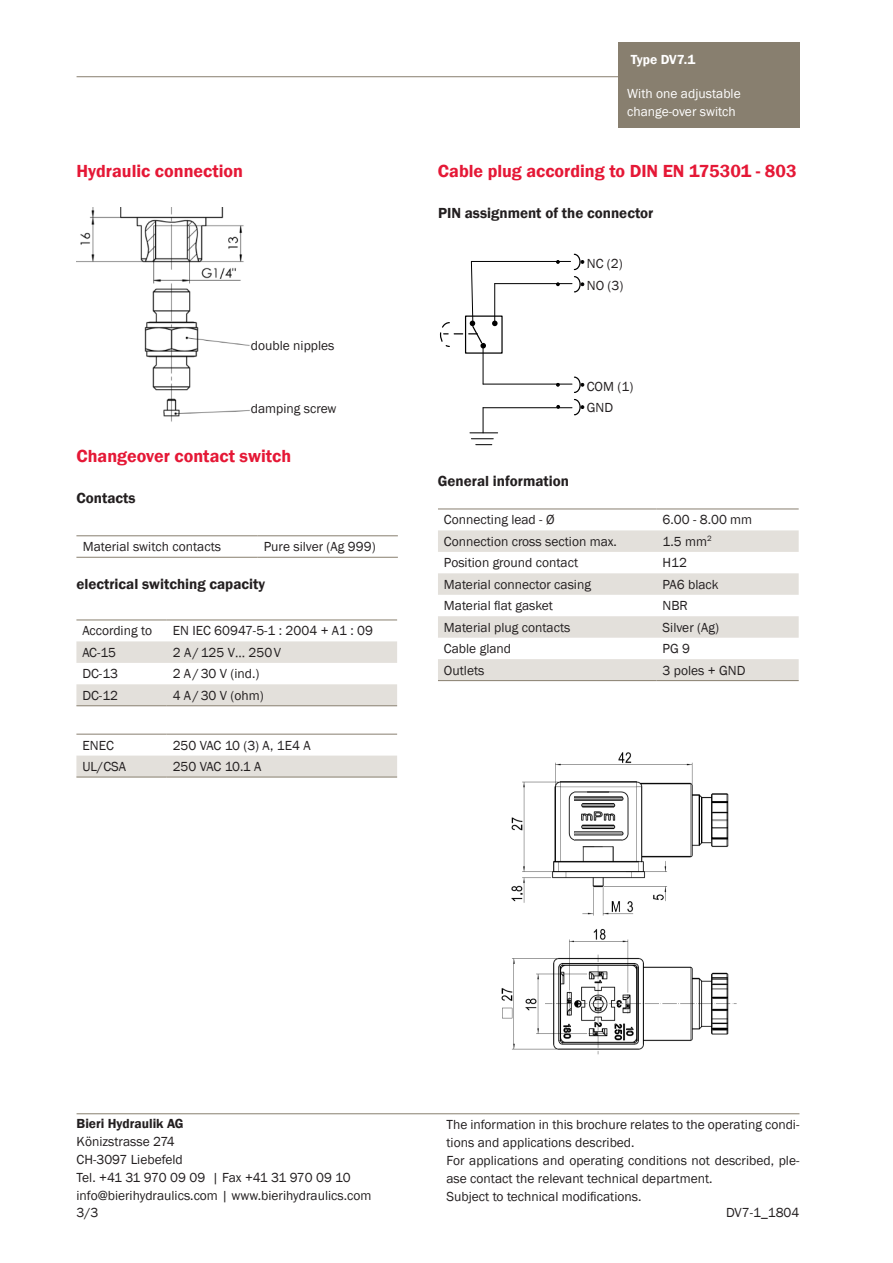
<style>
.page{position:relative;width:893px;height:1263px;background:#fff}
.page>*{position:absolute;margin:0;border:0;box-sizing:border-box;transform-origin:0 0}
._05_Untertitel{font:600 18px "Franklin Gothic";color:#e51836}
._05_Untertitel-2{font:600 15px "Franklin Gothic";color:#231f20}
._07_Grundtext{font:13.5px/17.9px "Franklin Gothic";color:#231f20}
._11_Titel_Tabelle_Ti{font:13.5px "Franklin Gothic";color:#231f20}
._10_Titel_Tabelle{font:13.5px "Franklin Gothic";color:#231f20}
._13_Untertitel_Kopfz{font:13.5px "Franklin Gothic";color:#fff}
.t1{font:600 13.5px "Franklin Gothic";color:#231f20}
._12_Titel_Kopfzeile{font:600 13.5px "Franklin Gothic";color:#fff}
.t2{font:11.85px "CALIBRI";color:#000}
</style>
<div class="page">
<div style="left:618px;top:42px;width:181px;height:34px;background:#887f6f"></div>
<div style="left:618px;top:76px;width:181px;height:52px;background:#887f6f"></div>
<hr style="left:77px;top:76px;width:541px;height:1px;background:#887f6f">
<hr style="left:77px;top:1113px;width:722px;height:1px;background:#887f6f">
<img style="left:77px;top:207px;width:173px;height:215px">
<img style="left:501px;top:752px;width:236px;height:303px">
<svg style="left:492px;top:321px;width:6px;height:5px"></svg>
<svg style="left:439px;top:261px;width:47px;height:87px"></svg>
<hr style="left:494px;top:284px;width:1px;height:39px;background:#000">
<hr style="left:471px;top:261px;width:100px;height:1px;background:#000">
<hr style="left:495px;top:283px;width:77px;height:1px;background:#000">
<hr style="left:483px;top:346px;width:1px;height:38px;background:#000">
<hr style="left:483px;top:384px;width:89px;height:1px;background:#000">
<hr style="left:483px;top:407px;width:89px;height:1px;background:#000">
<svg style="left:470px;top:408px;width:28px;height:37px"></svg>
<svg style="left:573px;top:253px;width:11px;height:40px"></svg>
<svg style="left:574px;top:376px;width:10px;height:40px"></svg>
<svg style="left:556px;top:260px;width:4px;height:4px"></svg>
<svg style="left:556px;top:383px;width:4px;height:4px"></svg>
<svg style="left:556px;top:405px;width:4px;height:4px"></svg>
<svg style="left:438px;top:530px;width:361px;height:150px;fill:#e3e0db"></svg>
<hr style="left:438px;top:509px;width:219px;height:1px;background:#887f6f">
<hr style="left:657px;top:509px;width:142px;height:1px;background:#887f6f">
<hr style="left:438px;top:680px;width:219px;height:1px;background:#887f6f">
<hr style="left:657px;top:680px;width:142px;height:1px;background:#887f6f">
<hr style="left:76px;top:535px;width:182px;height:1px;background:#887f6f">
<hr style="left:258px;top:535px;width:140px;height:1px;background:#887f6f">
<hr style="left:76px;top:557px;width:182px;height:1px;background:#887f6f">
<hr style="left:258px;top:557px;width:140px;height:1px;background:#887f6f">
<svg style="left:76px;top:641px;width:321px;height:64px"></svg>
<hr style="left:76px;top:620px;width:91px;height:1px;background:#887f6f">
<hr style="left:167px;top:620px;width:230px;height:1px;background:#887f6f">
<hr style="left:76px;top:705px;width:91px;height:1px;background:#887f6f">
<hr style="left:167px;top:705px;width:230px;height:1px;background:#887f6f">
<div style="left:76px;top:756px;width:321px;height:21px;background:#e3e0db"></div>
<hr style="left:76px;top:734px;width:91px;height:1px;background:#887f6f">
<hr style="left:167px;top:734px;width:230px;height:1px;background:#887f6f">
<hr style="left:76px;top:777px;width:91px;height:1px;background:#887f6f">
<hr style="left:167px;top:777px;width:230px;height:1px;background:#887f6f">
<p class="_12_Titel_Kopfzeile" style="left:631px;top:51px;width:66px">Type DV7.1</p>
<p class="_13_Untertitel_Kopfz" style="left:627px;top:85px;width:115px">With one adjustable</p>
<p class="_13_Untertitel_Kopfz" style="left:627px;top:103px;width:110px">change-over switch</p>
<p class="_05_Untertitel" style="left:77px;top:160px;width:168px">Hydraulic connection</p>
<p class="_05_Untertitel" style="left:438px;top:160px;width:360px">Cable plug according to DIN EN 175301 - 803</p>
<p class="_05_Untertitel-2" style="left:438px;top:203px;width:217px">PIN assignment of the connector</p>
<p class="_07_Grundtext" style="left:587px;top:255px;width:37px">NC (2)</p>
<p class="_07_Grundtext" style="left:587px;top:277px;width:38px">NO (3)</p>
<p class="t2" style="left:587px;top:254px;width:15px">NC</p>
<p class="t2" style="left:587px;top:276px;width:17px">NO</p>
<p class="_07_Grundtext" style="left:251px;top:336px;width:85px">double nipples</p>
<p class="_07_Grundtext" style="left:251px;top:400px;width:87px">damping screw</p>
<p class="_05_Untertitel" style="left:76px;top:445px;width:216px">Changeover contact switch</p>
<p class="_05_Untertitel-2" style="left:76px;top:489px;width:61px">Contacts</p>
<p class="_11_Titel_Tabelle_Ti" style="left:83px;top:538px;width:140px">Material switch contacts</p>
<p class="_11_Titel_Tabelle_Ti" style="left:264px;top:538px;width:113px">Pure silver (Ag 999)</p>
<p class="_05_Untertitel-2" style="left:76px;top:575px;width:190px">electrical switching capacity</p>
<p class="_10_Titel_Tabelle" style="left:82px;top:622px;width:71px">According to</p>
<p class="_10_Titel_Tabelle" style="left:173px;top:622px;width:202px">EN IEC 60947-5-1 : 2004 + A1 : 09</p>
<p class="_10_Titel_Tabelle" style="left:82px;top:644px;width:35px">AC-15</p>
<p class="_10_Titel_Tabelle" style="left:173px;top:644px;width:110px">2 A/125 V… 250V</p>
<p class="_11_Titel_Tabelle_Ti" style="left:82px;top:665px;width:37px">DC-13</p>
<p class="_11_Titel_Tabelle_Ti" style="left:173px;top:665px;width:88px">2 A/30 V (ind.)</p>
<p class="_11_Titel_Tabelle_Ti" style="left:82px;top:687px;width:37px">DC-12</p>
<p class="_11_Titel_Tabelle_Ti" style="left:173px;top:687px;width:93px">4 A/30 V (ohm)</p>
<p class="_10_Titel_Tabelle" style="left:82px;top:737px;width:33px">ENEC</p>
<p class="_10_Titel_Tabelle" style="left:173px;top:737px;width:139px">250 VAC 10 (3) A, 1E4 A</p>
<p class="_11_Titel_Tabelle_Ti" style="left:82px;top:758px;width:45px">UL/CSA</p>
<p class="_11_Titel_Tabelle_Ti" style="left:173px;top:758px;width:90px">250 VAC 10.1 A</p>
<p class="t2" style="left:588px;top:377px;width:25px">COM</p>
<p class="_07_Grundtext" style="left:587px;top:378px;width:48px">COM (1)</p>
<p class="_07_Grundtext" style="left:587px;top:398px;width:28px">GND</p>
<p class="_05_Untertitel-2" style="left:438px;top:472px;width:133px">General information</p>
<p class="_11_Titel_Tabelle_Ti" style="left:444px;top:511px;width:112px">Connecting lead - Ø</p>
<p class="_11_Titel_Tabelle_Ti" style="left:663px;top:511px;width:91px">6.00 - 8.00 mm</p>
<p class="_11_Titel_Tabelle_Ti" style="left:444px;top:533px;width:174px">Connection cross section max.</p>
<p class="_11_Titel_Tabelle_Ti" style="left:663px;top:533px;width:51px">1.5 mm<sup>2</sup></p>
<p class="_11_Titel_Tabelle_Ti" style="left:444px;top:554px;width:136px">Position ground contact</p>
<p class="_11_Titel_Tabelle_Ti" style="left:663px;top:554px;width:26px">H12</p>
<p class="_11_Titel_Tabelle_Ti" style="left:444px;top:576px;width:148px">Material connector casing</p>
<p class="_11_Titel_Tabelle_Ti" style="left:663px;top:576px;width:58px">PA6 black</p>
<p class="_11_Titel_Tabelle_Ti" style="left:444px;top:597px;width:110px">Material flat gasket</p>
<p class="_11_Titel_Tabelle_Ti" style="left:663px;top:597px;width:27px">NBR</p>
<p class="_11_Titel_Tabelle_Ti" style="left:444px;top:619px;width:128px">Material plug contacts</p>
<p class="_11_Titel_Tabelle_Ti" style="left:663px;top:619px;width:58px">Silver (Ag)</p>
<p class="_11_Titel_Tabelle_Ti" style="left:444px;top:640px;width:69px">Cable gland</p>
<p class="_11_Titel_Tabelle_Ti" style="left:663px;top:640px;width:29px">PG 9</p>
<p class="_11_Titel_Tabelle_Ti" style="left:444px;top:662px;width:42px">Outlets</p>
<p class="_11_Titel_Tabelle_Ti" style="left:663px;top:662px;width:84px">3 poles + GND</p>
<p class="t1" style="left:77px;top:1115px;width:109px">Bieri Hydraulik AG</p>
<p class="_07_Grundtext" style="left:76px;top:1133px;width:296px">Könizstrasse 274<br>CH-3097 Liebefeld<br>Tel. +41 31 970 09 09 | Fax +41 31 970 09 10 info@bierihydraulics.com | www.bierihydraulics.com<br>3/3</p>
<p class="_07_Grundtext" style="left:446px;top:1116px;width:354px">The information in this brochure relates to the operating condi&shy;tions and applications described.</p>
<p class="_07_Grundtext" style="left:446px;top:1152px;width:354px">For applications and operating conditions not described, ple&shy;ase contact the relevant technical department.</p>
<p class="_07_Grundtext" style="left:446px;top:1188px;width:196px">Subject to technical modifications.</p>
<p class="_11_Titel_Tabelle_Ti" style="left:726px;top:1204px;width:75px">DV7-1_1804</p>
</div>
